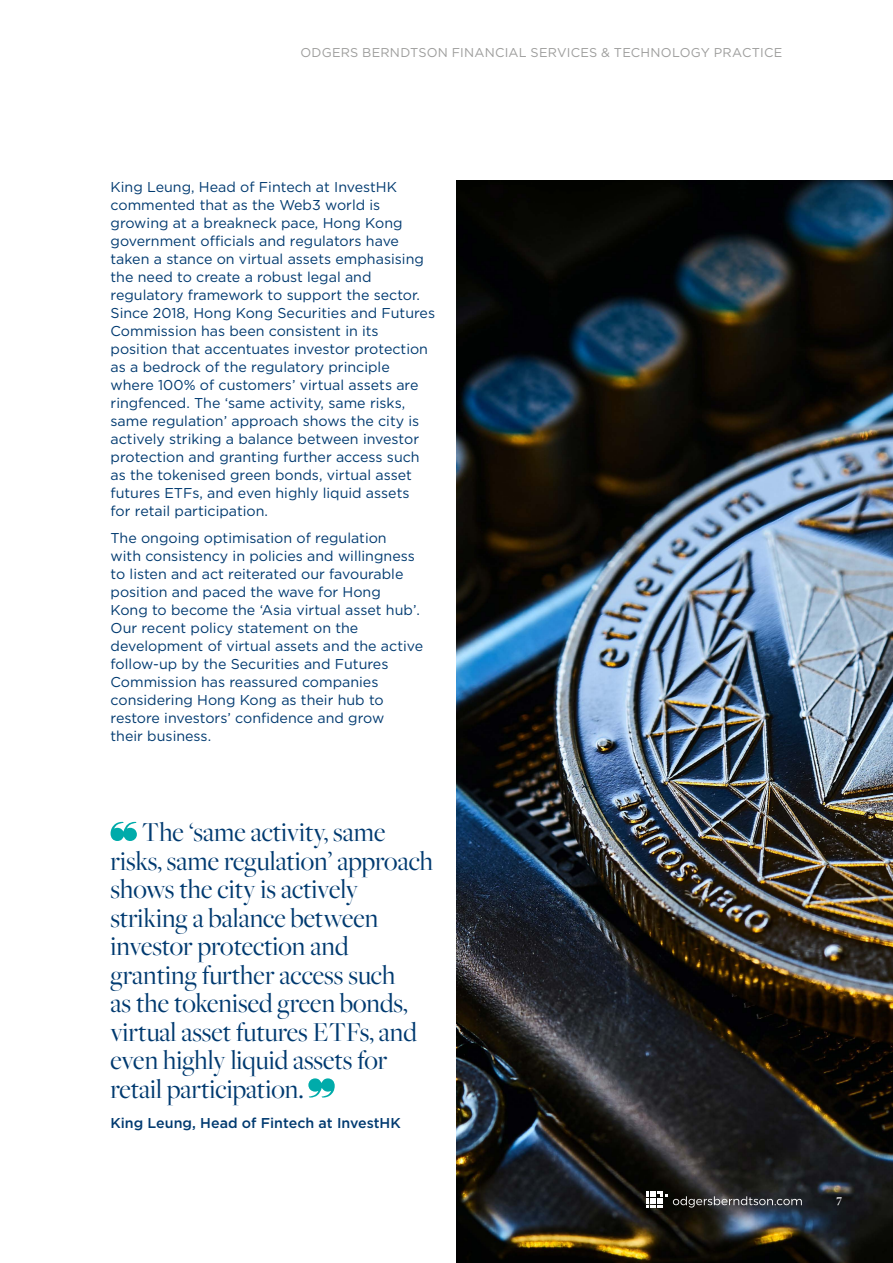
<style>
.page{position:relative;width:893px;height:1263px;background:#fff}
.page>*{position:absolute;margin:0;border:0;box-sizing:border-box;transform-origin:0 0}
.t1{font:28.5px/28.5px "Freight Big Pro";color:#003a70}
.t2{font:14.25px/18px "Gotham";color:#003a70}
.t3{font:500 14.25px "Gotham";color:#003a70}
.t4{font:12.75px "Gotham";letter-spacing:.02em;color:#9d9d9c}
.t5{font:700 12px "Freight Disp";color:#fff}
.s1{font-size:30px}
.s2{font-size:31.5px;color:#fff}
</style>
<div class="page">
<img style="left:456px;top:181px;width:437px;height:1082px">
<svg style="left:646px;top:1191px;width:156px;height:17px"></svg>
<svg style="left:111px;top:822px;width:26px;height:19px"></svg>
<svg style="left:308px;top:1078px;width:27px;height:19px"></svg>
<p class="t4" style="left:300px;top:44px;width:483px">ODGERS BERNDTSON FINANCIAL SERVICES &amp; TECHNOLOGY PRACTICE</p>
<p class="t2" style="left:111px;top:178px;width:326px">King Leung, Head of Fintech at InvestHK commented that as the Web3 world is growing at a breakneck pace, Hong Kong government officials and regulators have taken a stance on virtual assets emphasising the need to create a robust legal and regulatory framework to support the sector.<br>Since 2018, Hong Kong Securities and Futures Commission has been consistent in its position that accentuates investor protection as a bedrock of the regulatory principle where 100% of customers’ virtual assets are ringfenced. The ‘same activity, same risks, same regulation’ approach shows the city is actively striking a balance between investor protection and granting further access such as the tokenised green bonds, virtual asset futures ETFs, and even highly liquid assets<br>for retail participation.</p>
<p class="t2" style="left:111px;top:529px;width:314px">The ongoing optimisation of regulation<br>with consistency in policies and willingness to listen and act reiterated our favourable position and paced the wave for Hong<br>Kong to become the ‘Asia virtual asset hub’.<br>Our recent policy statement on the development of virtual assets and the active follow-up by the Securities and Futures Commission has reassured companies considering Hong Kong as their hub to restore investors’ confidence and grow<br>their business.</p>
<p class="t1" style="left:111px;top:817px;width:324px;text-indent:31px">The ‘same activity, same risks, same regulation’ approach shows the city is actively striking a balance between investor protection and granting further access such<br>as the tokenised green bonds, virtual asset futures ETFs, and even highly liquid assets for retail participation<span class="s1">.</span> <span class="s2">.</span></p>
<p class="t3" style="left:111px;top:1114px;width:292px">King Leung, Head of Fintech at InvestHK</p>
<p class="t5" style="left:836px;top:1193px;width:7px">7</p>
</div>
